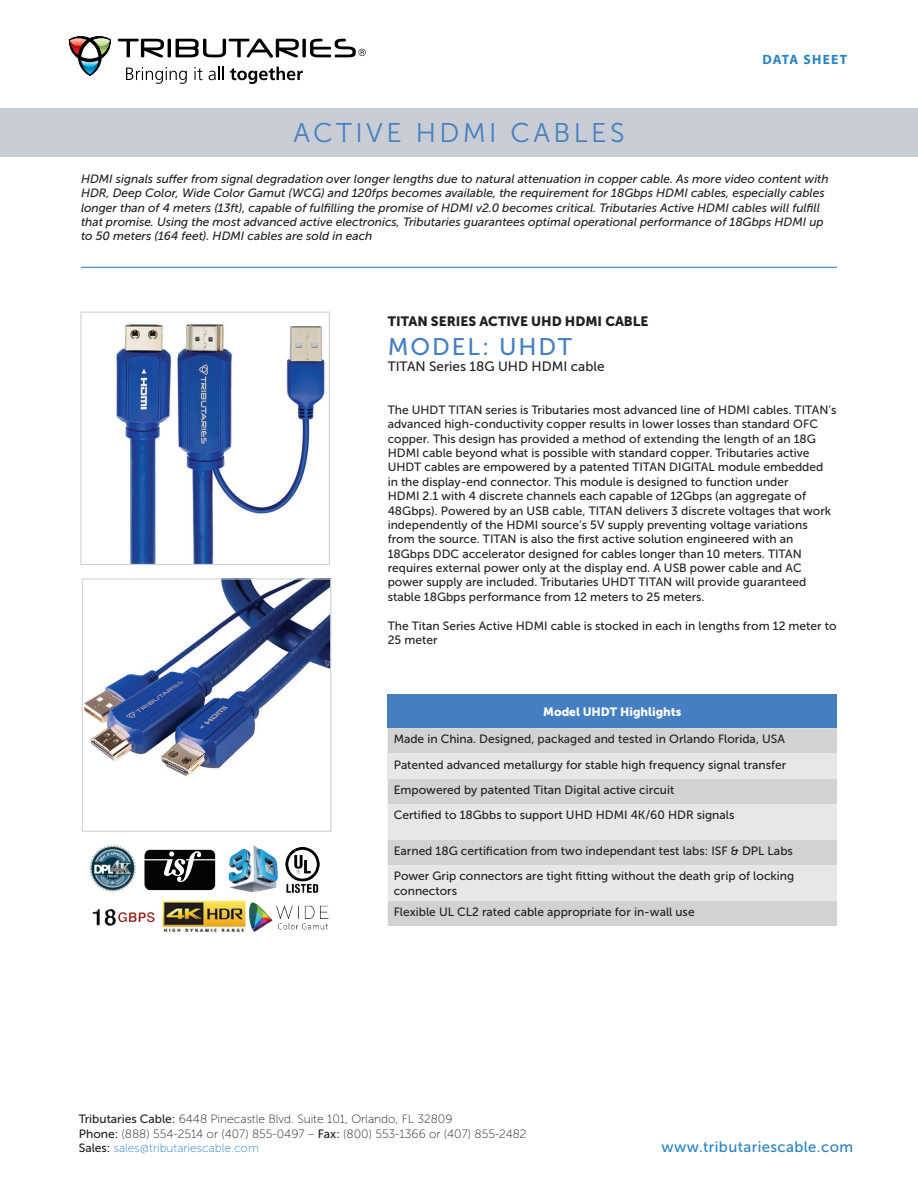
<style>
.page{position:relative;width:918px;height:1188px;background:#fff}
.page>*{position:absolute;margin:0;border:0;box-sizing:border-box;transform-origin:0 0}
.t1{font:27px "Museo Sans 300";letter-spacing:.125em;color:#447fc1}
.t2{font:24px "Museo Sans 500";letter-spacing:.08em;color:#447fc1}
.t3{font:15px "Museo Sans 500";letter-spacing:.025em;color:#2783c5}
.t4{font:13.5px "Museo Sans 900";color:#231f20}
.t5{font:13.5px "Museo Sans 500";color:#231f20}
.t6{font:700 13.5px "Myriad Pro";letter-spacing:.095em;color:#2783c5}
.t7{font:12px/14.4px "Museo Sans 500";color:#231f20}
.t8{font:italic 12px/14.4px "Museo Sans 500";color:#231f20}
.t9{font:12px/14.4px "Museo Sans 100";color:#231f20}
.t10{font:12px "Museo Sans 900";color:#fff}
.s1{font-family:"Museo Sans 500"}
.s2{color:#2783c5}
</style>
<div class="page">
<svg style="left:302px;top:39px;width:4px;height:18px"></svg>
<svg style="left:310px;top:39px;width:56px;height:18px"></svg>
<svg style="left:68px;top:36px;width:235px;height:48px"></svg>
<div style="left:0;top:108px;width:918px;height:48px;background:#c8ccd4"></div>
<img style="left:116px;top:324px;width:209px;height:239px">
<div style="left:80px;top:312px;width:250px;height:253px;border:1px solid #d1d2d4"></div>
<hr style="left:81px;top:267px;width:756px;height:1px;background:#447fc1">
<img style="left:89px;top:844px;width:240px;height:88px">
<img style="left:84px;top:580px;width:245px;height:196px">
<div style="left:82px;top:578px;width:249px;height:254px;border:1px solid #d1d2d4"></div>
<div style="left:388px;top:694px;width:449px;height:34px;background:#447fc1"></div>
<div style="left:388px;top:728px;width:449px;height:198px;background:#d1d2d4"></div>
<div style="left:388px;top:754px;width:449px;height:25px;background:#e6e7e9"></div>
<svg style="left:388px;top:804px;width:449px;height:97px;background:#e0e1e3"></svg>
<p class="t6" style="left:762px;top:50px;width:86px">DATA SHEET</p>
<h1 class="t1" style="left:293px;top:118px;width:333px">ACTIVE HDMI CABLES</h1>
<p class="t8" style="left:81px;top:172px;width:749px">HDMI signals suffer from signal degradation over longer lengths due to natural attenuation in copper cable. As more video content with HDR, Deep Color, Wide Color Gamut (WCG) and 120fps becomes available, the requirement for 18Gbps HDMI cables, especially cables longer than of 4 meters (13ft), capable of fulfilling the promise of HDMI v2.0 becomes critical. Tributaries Active HDMI cables will fulfill that promise. Using the most advanced active electronics, Tributaries guarantees optimal operational performance of 18Gbps HDMI up to 50 meters (164 feet). HDMI cables are sold in each</p>
<p class="t4" style="left:388px;top:314px;width:262px">TITAN SERIES ACTIVE UHD HDMI CABLE</p>
<h2 class="t2" style="left:388px;top:334px;width:186px">MODEL: UHDT</h2>
<p class="t5" style="left:388px;top:359px;width:218px">TITAN Series 18G UHD HDMI cable</p>
<p class="t7" style="left:388px;top:402px;width:450px">The UHDT TITAN series is Tributaries most advanced line of HDMI cables. TITAN’s advanced high-conductivity copper results in lower losses than standard OFC copper. This design has provided a method of extending the length of an 18G HDMI cable beyond what is possible with standard copper. Tributaries active UHDT cables are empowered by a patented TITAN DIGITAL module embedded in the display-end connector. This module is designed to function under<br>HDMI 2.1 with 4 discrete channels each capable of 12Gbps (an aggregate of 48Gbps). Powered by an USB cable, TITAN delivers 3 discrete voltages that work independently of the HDMI source’s 5V supply preventing voltage variations from the source. TITAN is also the first active solution engineered with an 18Gbps DDC accelerator designed for cables longer than 10 meters. TITAN requires external power only at the display end. A USB power cable and AC power supply are included. Tributaries UHDT TITAN will provide guaranteed stable 18Gbps performance from 12 meters to 25 meters.</p>
<p class="t7" style="left:388px;top:618px;width:450px">The Titan Series Active HDMI cable is stocked in each in lengths from 12 meter to<br>25 meter</p>
<p class="t10" style="left:543px;top:705px;width:140px">Model UHDT Highlights</p>
<p class="t7" style="left:394px;top:726px;width:394px;line-height:25.3px">Made in China. Designed, packaged and tested in Orlando Florida, USA Patented advanced metallurgy for stable high frequency signal transfer Empowered by patented Titan Digital active circuit<br>Certified to 18Gbbs to support UHD HDMI 4K/60 HDR signals</p>
<p class="t7" style="left:394px;top:838px;width:402px;line-height:25.3px">Earned 18G certification from two independant test labs: ISF &amp; DPL Labs<br>Power Grip connectors are tight fitting without the death grip of locking</p>
<p class="t7" style="left:394px;top:880px;width:302px;line-height:21px">connectors<br>Flexible UL CL2 rated cable appropriate for in-wall use</p>
<p class="t9" style="left:79px;top:1112px;width:449px"><span class="s1">Tributaries Cable:</span> 6448 Pinecastle Blvd. Suite 101, Orlando, FL 32809<br><span class="s1">Phone:</span> (888) 554-2514 or (407) 855-0497 – <span class="s1">Fax:</span> (800) 553-1366 or (407) 855-2482<br><span class="s1">Sales:</span> <span class="s2">sales@tributariescable.com</span></p>
<p class="t3" style="left:662px;top:1139px;width:193px">www.tributariescable.com</p>
</div>
